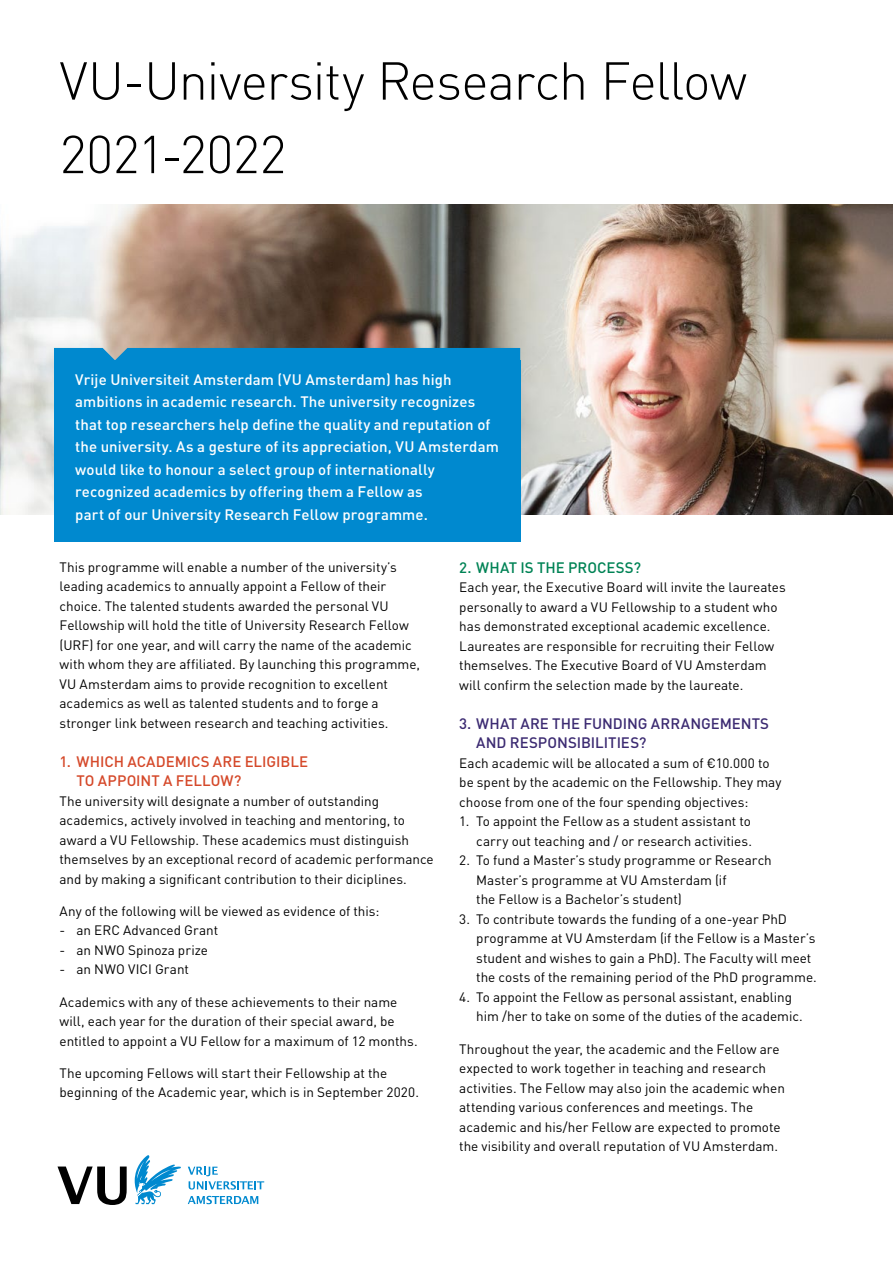
<style>
.page{position:relative;width:893px;height:1263px;background:#fff}
.page>*{position:absolute;margin:0;border:0;box-sizing:border-box;transform-origin:0 0}
.t1{font:300 52.5px/73.5px "DIN Pro";letter-spacing:-.02em;color:#000}
.t2{font:500 15px/22.5px "DIN Pro";letter-spacing:.005em;color:#fff}
.t3{font:500 15px/19.5px "DIN Pro";color:#3c2b72}
.t4{font:500 15px/19.5px "DIN Pro";color:#d5492a}
.t5{font:500 15px "DIN Pro";letter-spacing:.005em;color:#008355}
.t6{font:13.5px/19.5px "DIN Pro";color:#000}
</style>
<div class="page">
<img style="left:0;top:204px;width:893px;height:310px">
<div style="left:54px;top:361px;width:466px;height:181px;background:#0089cf"></div>
<svg style="left:135px;top:1155px;width:46px;height:49px"></svg>
<svg style="left:188px;top:1196px;width:70px;height:8px"></svg>
<svg style="left:188px;top:1167px;width:76px;height:22px"></svg>
<svg style="left:58px;top:1166px;width:69px;height:39px"></svg>
<div style="left:54px;top:348px;width:466px;height:13px;background:#0089cf"></div>
<h1 class="t1" style="left:60px;top:39px;width:689px">VU-University Research Fellow<br>2021-2022</h1>
<p class="t2" style="left:75px;top:367px;width:425px">Vrije Universiteit Amsterdam (VU Amsterdam) has high ambitions in academic research. The university recognizes that top researchers help define the quality and reputation of the university. As a gesture of its appreciation, VU Amsterdam would like to honour a select group of internationally recognized academics by offering them a Fellow as<br>part of our University Research Fellow programme.</p>
<p class="t6" style="left:60px;top:556px;width:362px">This programme will enable a number of the university’s leading academics to annually appoint a Fellow of their choice. The talented students awarded the personal VU Fellowship will hold the title of University Research Fellow (URF) for one year, and will carry the name of the academic with whom they are affiliated. By launching this programme, VU Amsterdam aims to provide recognition to excellent academics as well as talented students and to forge a stronger link between research and teaching activities.</p>
<p class="t4" style="left:77px;top:750px;width:233px;text-indent:-17px">1. WHICH ACADEMICS ARE ELIGIBLE<br>TO APPOINT A FELLOW?</p>
<p class="t6" style="left:60px;top:790px;width:376px">The university will designate a number of outstanding academics, actively involved in teaching and mentoring, to award a VU Fellowship. These academics must distinguish themselves by an exceptional record of academic performance and by making a significant contribution to their diciplines.</p>
<p class="t6" style="left:60px;top:900px;width:321px">Any of the following will be viewed as evidence of this:</p>
<p class="t6" style="left:60px;top:919px;width:160px">- an ERC Advanced Grant</p>
<p class="t6" style="left:60px;top:939px;width:150px">- an NWO Spinoza prize</p>
<p class="t6" style="left:60px;top:958px;width:131px">- an NWO VICI Grant</p>
<p class="t6" style="left:60px;top:991px;width:360px">Academics with any of these achievements to their name will, each year for the duration of their special award, be entitled to appoint a VU Fellow for a maximum of 12 months.</p>
<p class="t6" style="left:60px;top:1062px;width:361px">The upcoming Fellows will start their Fellowship at the beginning of the Academic year, which is in September 2020.</p>
<p class="t5" style="left:459px;top:555px;width:183px">2. WHAT IS THE PROCESS?</p>
<p class="t6" style="left:459px;top:576px;width:328px">Each year, the Executive Board will invite the laureates personally to award a VU Fellowship to a student who has demonstrated exceptional academic excellence.<br>Laureates are responsible for recruiting their Fellow themselves. The Executive Board of VU Amsterdam will confirm the selection made by the laureate.</p>
<p class="t3" style="left:476px;top:712px;width:294px;text-indent:-17px">3. WHAT ARE THE FUNDING ARRANGEMENTS<br>AND RESPONSIBILITIES?</p>
<p class="t6" style="left:459px;top:752px;width:324px">Each academic will be allocated a sum of €10.000 to be spent by the academic on the Fellowship. They may choose from one of the four spending objectives:</p>
<p class="t6" style="left:459px;top:810px;width:294px;text-align:right">1. To appoint the Fellow as a student assistant to carry out teaching and / or research activities.</p>
<p class="t6" style="left:476px;top:849px;width:297px;text-indent:-17px">2. To fund a Master’s study programme or Research<br>Master’s programme at VU Amsterdam (if<br>the Fellow is a Bachelor’s student)</p>
<p class="t6" style="left:476px;top:908px;width:342px;text-indent:-17px">3. To contribute towards the funding of a one-year PhD programme at VU Amsterdam (if the Fellow is a Master’s student and wishes to gain a PhD). The Faculty will meet the costs of the remaining period of the PhD programme.</p>
<p class="t6" style="left:476px;top:986px;width:328px;text-indent:-17px">4. To appoint the Fellow as personal assistant, enabling him /her to take on some of the duties of the academic.</p>
<p class="t6" style="left:459px;top:1037px;width:327px">Throughout the year, the academic and the Fellow are expected to work together in teaching and research activities. The Fellow may also join the academic when attending various conferences and meetings. The academic and his/her Fellow are expected to promote the visibility and overall reputation of VU Amsterdam.</p>
</div>
